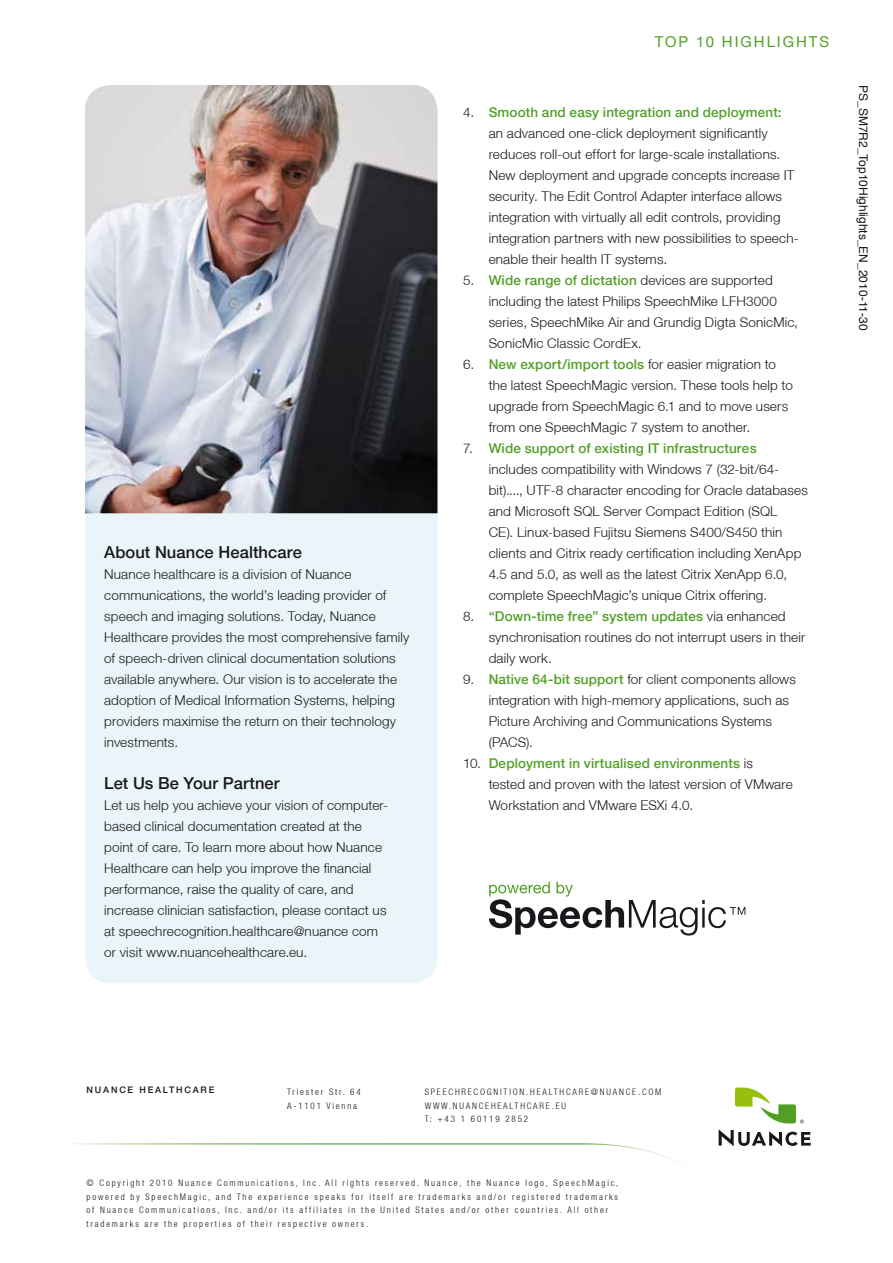
<style>
.page{position:relative;width:893px;height:1263px;background:#fff}
.page>*{position:absolute;margin:0;border:0;box-sizing:border-box;transform-origin:0 0}
.t1{font:500 16.5px "Helvetica Neue LT";letter-spacing:.005em;color:#1a171c}
.t2{font:15px "Helvetica Neue LT";letter-spacing:.13em;color:#51a025}
.t3{font:300 13.5px/21px "Helvetica Neue LT";letter-spacing:.01em;color:#1a171c}
.t4{font:12px "Helvetica";color:#1a171c}
.t5{font:300 condensed 9px/13.8px "Helvetica Neue LT";letter-spacing:.2em;color:#1a171c}
.t6{font:500 9px "Helvetica Neue LT";letter-spacing:.2em;color:#1a171c}
.s1{font-weight:500;color:#51a025}
</style>
<div class="page">
<svg style="left:719px;top:1129px;width:92px;height:17px"></svg>
<svg style="left:735px;top:1087px;width:69px;height:36px"></svg>
<svg style="left:73px;top:1143px;width:687px;height:21px"></svg>
<div style="left:85px;top:85px;width:352px;height:898px;background:#e9f5f8;border-radius:26px"></div>
<img style="left:85px;top:85px;width:352px;height:428px">
<svg style="left:489px;top:882px;width:256px;height:53px"></svg>
<p class="t1" style="left:104px;top:542px;width:199px">About Nuance Healthcare</p>
<p class="t3" style="left:104px;top:563px;width:307px">Nuance healthcare is a division of Nuance communications, the world’s leading provider of speech and imaging solutions. Today, Nuance Healthcare provides the most comprehensive family of speech-driven clinical documentation solutions available anywhere. Our vision is to accelerate the adoption of Medical Information Systems, helping providers maximise the return on their technology investments.</p>
<p class="t1" style="left:104px;top:773px;width:177px">Let Us Be Your Partner</p>
<p class="t3" style="left:104px;top:794px;width:286px">Let us help you achieve your vision of computer&shy;based clinical documentation created at the point of care. To learn more about how Nuance Healthcare can help you improve the financial performance, raise the quality of care, and increase clinician satisfaction, please contact us at speechrecognition.healthcare@nuance com or visit www.nuancehealthcare.eu.</p>
<p class="t2" style="left:655px;top:33px;width:176px">TOP 10 HIGHLIGHTS</p>
<p class="t3" style="left:489px;top:101px;width:312px;text-indent:-26px">4. <span class="s1">Smooth and easy integration and deployment: </span>an advanced one-click deployment significantly reduces roll-out effort for large-scale installations.<br>New deployment and upgrade concepts increase IT security. The Edit Control Adapter interface allows integration with virtually all edit controls, providing integration partners with new possibilities to speech&shy;enable their health IT systems.</p>
<p class="t3" style="left:489px;top:269px;width:311px;text-indent:-26px">5. <span class="s1">Wide range of dictation</span> devices are supported including the latest Philips SpeechMike LFH3000 series, SpeechMike Air and Grundig Digta SonicMic, SonicMic Classic CordEx.</p>
<p class="t3" style="left:489px;top:353px;width:306px;text-indent:-26px">6. <span class="s1">New export/import tools</span> for easier migration to the latest SpeechMagic version. These tools help to upgrade from SpeechMagic 6.1 and to move users from one SpeechMagic 7 system to another.</p>
<p class="t3" style="left:489px;top:438px;width:321px;text-indent:-26px">7. <span class="s1">Wide support of existing IT infrastructures </span>includes compatibility with Windows 7 (32-bit/64- bit)...., UTF-8 character encoding for Oracle databases and Microsoft SQL Server Compact Edition (SQL<br>CE). Linux-based Fujitsu Siemens S400/S450 thin clients and Citrix ready certification including XenApp 4.5 and 5.0, as well as the latest Citrix XenApp 6.0, complete SpeechMagic’s unique Citrix offering.</p>
<p class="t3" style="left:489px;top:606px;width:318px;text-indent:-26px">8. <span class="s1">“Down-time free” system updates</span> via enhanced synchronisation routines do not interrupt users in their daily work.</p>
<p class="t3" style="left:489px;top:669px;width:309px;text-indent:-26px">9. <span class="s1">Native 64-bit support</span> for client components allows integration with high-memory applications, such as Picture Archiving and Communications Systems (PACS).</p>
<p class="t3" style="left:489px;top:753px;width:306px;text-indent:-26px">10. <span class="s1">Deployment in virtualised environments</span> is tested and proven with the latest version of VMware<br>Workstation and VMware ESXi 4.0.</p>
<p class="t4" style="left:874px;top:85px;width:247px;rotate:90deg">PS_SM7R2_Top10Highlights_EN_2010-11-30</p>
<p class="t6" style="left:87px;top:1084px;width:129px">NUANCE HEALTHCARE</p>
<p class="t5" style="left:287px;top:1085px;width:75px">Triester Str. 64<br>A-1101 Vienna</p>
<p class="t5" style="left:425px;top:1085px;width:238px">SPEECHRECOGNITION.HEALTHCARE@NUANCE.COM<br>WWW.NUANCEHEALTHCARE.EU<br>T: +43 1 60119 2852</p>
<p class="t5" style="left:87px;top:1175px;width:533px">© Copyright 2010 Nuance Communications, Inc. All rights reserved. Nuance, the Nuance logo, SpeechMagic, powered by SpeechMagic, and The experience speaks for itself are trademarks and/or registered trademarks of Nuance Communications, Inc. and/or its affiliates in the United States and/or other countries. All other trademarks are the properties of their respective owners.</p>
</div>
